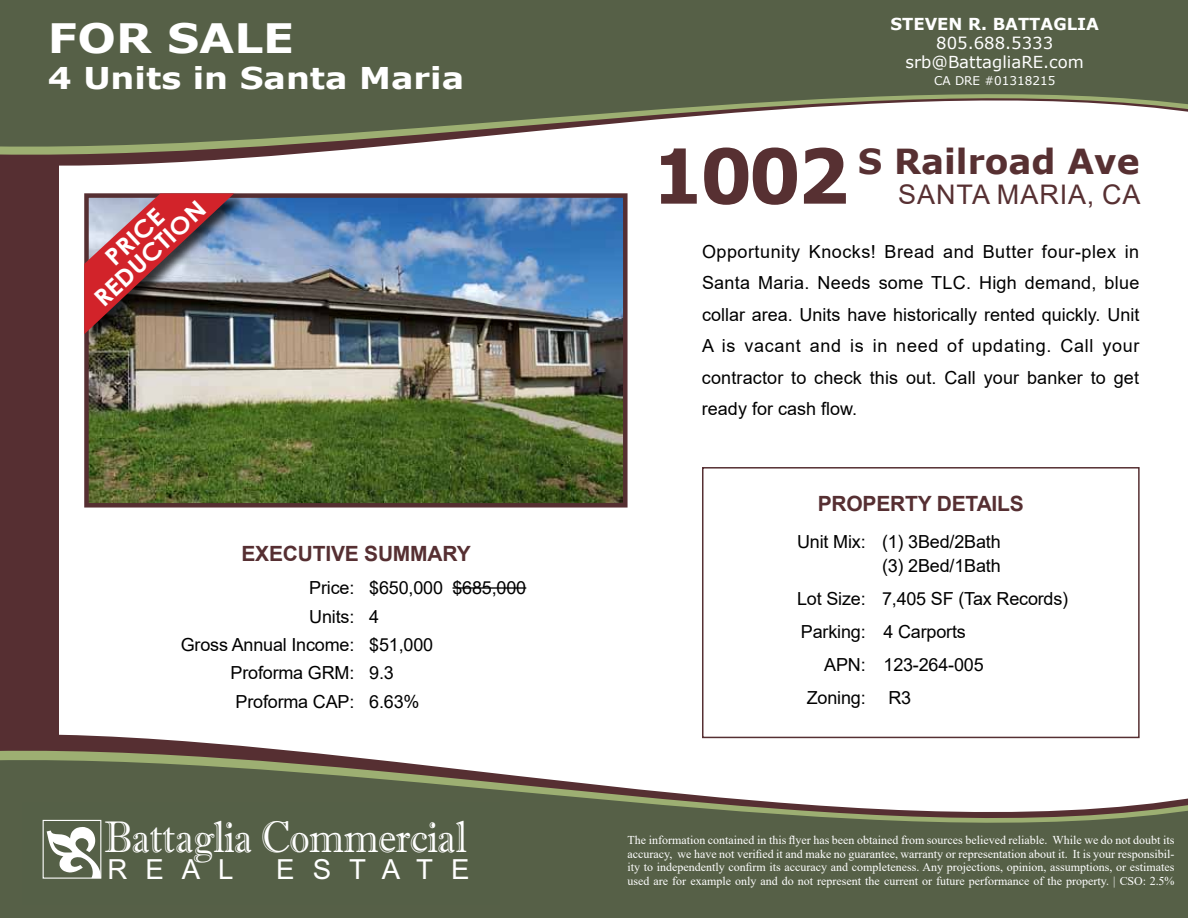
<style>
.page{position:relative;width:1188px;height:918px;background:#fff}
.page>*{position:absolute;margin:0;border:0;box-sizing:border-box;transform-origin:0 0}
.t1{font:44.25px "Imprint MT Shadow";letter-spacing:-.015em;color:#fff;scale:.91 1}
.t2{font:700 40.5px "Verdana";color:#fff;scale:1.12 1}
.t3{font:700 34.5px "Verdana";color:#573032}
.t4{font:700 30px "Verdana";color:#fff;scale:1.12 1}
.t5{font:27.6px "Arial";letter-spacing:.65em;color:#fff}
.t6{font:27px "Arial";letter-spacing:.035em;color:#573032}
.t7{font:700 23.7px/22.5px "Century Gothic";color:#fff;text-align:center;scale:1.08 1}
.t8{font:700 21px "Arial";letter-spacing:-.01em;color:#562f32}
.t9{font:18px/31.5px "Arial";letter-spacing:-.01em;color:#000;text-align:justify}
.t10{font:16.5px "Verdana";color:#fff}
.t11{font:700 16.5px "Verdana";color:#fff}
.t12{font:12px/13.5px "Times New Roman";color:#fff;text-align:justify}
.t13{font:12px "Verdana";color:#fff}
.s1{font-size:75.75px}
</style>
<div class="page">
<div style="left:0;top:12px;width:59px;height:899px;background:#562f32"></div>
<svg style="left:59px;top:734px;width:1081px;height:10px"></svg>
<svg style="left:0;top:744px;width:323px;height:10px;fill:#562f32"></svg>
<svg style="left:0;top:754px;width:1188px;height:164px;fill:#566047"></svg>
<svg style="left:59px;top:160px;width:155px;height:6px"></svg>
<svg style="left:0;top:152px;width:317px;height:8px;fill:#562f32"></svg>
<svg style="left:0;top:1px;width:1188px;height:151px;fill:#566047"></svg>
<div style="left:22px;top:802px;width:478px;height:102px;background:#556047"></div>
<div style="left:43px;top:820px;width:58px;height:59px;border:1px solid #fff"></div>
<svg style="left:47px;top:827px;width:54px;height:51px"></svg>
<div style="left:703px;top:468px;width:436px;height:269px;background:#fff"></div>
<div style="left:702px;top:467px;width:438px;height:271px;border:2px solid #562f32"></div>
<hr style="left:453px;top:587px;width:73px;height:2px;background:#000">
<img style="left:84px;top:193px;width:544px;height:315px">
<div style="left:83px;top:192px;width:164px;height:156px;background:#000;opacity:.75"></div>
<img style="left:84px;top:193px;width:150px;height:141px">
<h2 class="t2" style="left:48px;top:9px;width:221px">FOR SALE</h2>
<h3 class="t4" style="left:48px;top:57px;width:373px">4 Units in Santa Maria</h3>
<h3 class="t7" style="left:74px;top:276px;width:133px;rotate:-43deg">Price<br>Reduction</h3>
<p class="t8" style="left:241px;top:539px;width:231px">EXECUTIVE SUMMARY</p>
<p class="t9" style="left:309px;top:572px;width:218px">Price: $650,000 $685,000</p>
<p class="t9" style="left:309px;top:600px;width:71px">Units: 4</p>
<p class="t9" style="left:181px;top:629px;width:254px">Gross Annual I ncome: $51,000</p>
<p class="t9" style="left:231px;top:657px;width:165px">Proforma GRM: 9.3</p>
<p class="t9" style="left:236px;top:686px;width:185px">Proforma CAP: 6.63%</p>
<h1 class="t1" style="left:104px;top:811px;width:400px">Battaglia Commercial</h1>
<h3 class="t5" style="left:108px;top:850px;width:128px">REAL</h3>
<h3 class="t5" style="left:276px;top:850px;width:195px">ESTATE</h3>
<p class="t11" style="left:890px;top:12px;width:210px">STEVEN R. BATTAGLIA</p>
<p class="t10" style="left:906px;top:50px;width:180px">srb@BattagliaRE.com</p>
<p class="t10" style="left:936px;top:32px;width:118px">805.688.5333</p>
<p class="t13" style="left:934px;top:73px;width:123px">CA DRE #01318215</p>
<h3 class="t3" style="left:652px;top:137px;width:490px"><span class="s1">1002</span> S Railroad Ave</h3>
<h3 class="t6" style="left:898px;top:176px;width:244px">Santa Maria, ca</h3>
<p class="t9" style="left:702px;top:236px;width:439px">Opportunity Knocks! Bread and Butter four-plex in Santa Maria. Needs some TLC. High demand, blue collar area. Units have historically rented quickly. Unit A is vacant and is in need of updating. Call your contractor to check this out. Call your banker to get ready for cash flow.</p>
<p class="t8" style="left:818px;top:489px;width:208px">PROPERTY DETAILS</p>
<p class="t9" style="left:797px;top:530px;width:205px;line-height:24px;text-align:right">Unit Mix: (1) 3Bed/2Bath (3) 2Bed/1Bath</p>
<p class="t9" style="left:797px;top:583px;width:273px">Lot Size: 7,405 SF (Tax Records)</p>
<p class="t9" style="left:801px;top:616px;width:166px">Parking: 4 Carports</p>
<p class="t9" style="left:824px;top:649px;width:161px">APN : 123-264-005</p>
<p class="t9" style="left:807px;top:682px;width:60px">Zoning:</p>
<p class="t9" style="left:888px;top:682px;width:24px">R3</p>
<p class="t12" style="left:628px;top:833px;width:548px">The information contained in this flyer has been obtained from sources believed reliable. While we do not doubt its accuracy, we have not verified it and make no guarantee, warranty or representation about it. It is your responsibil&shy;ity to independently confirm its accuracy and completeness. Any projections, opinion, assumptions, or estimates used are for example only and do not represent the current or future performance of the property. | CSO: 2.5%</p>
</div>
